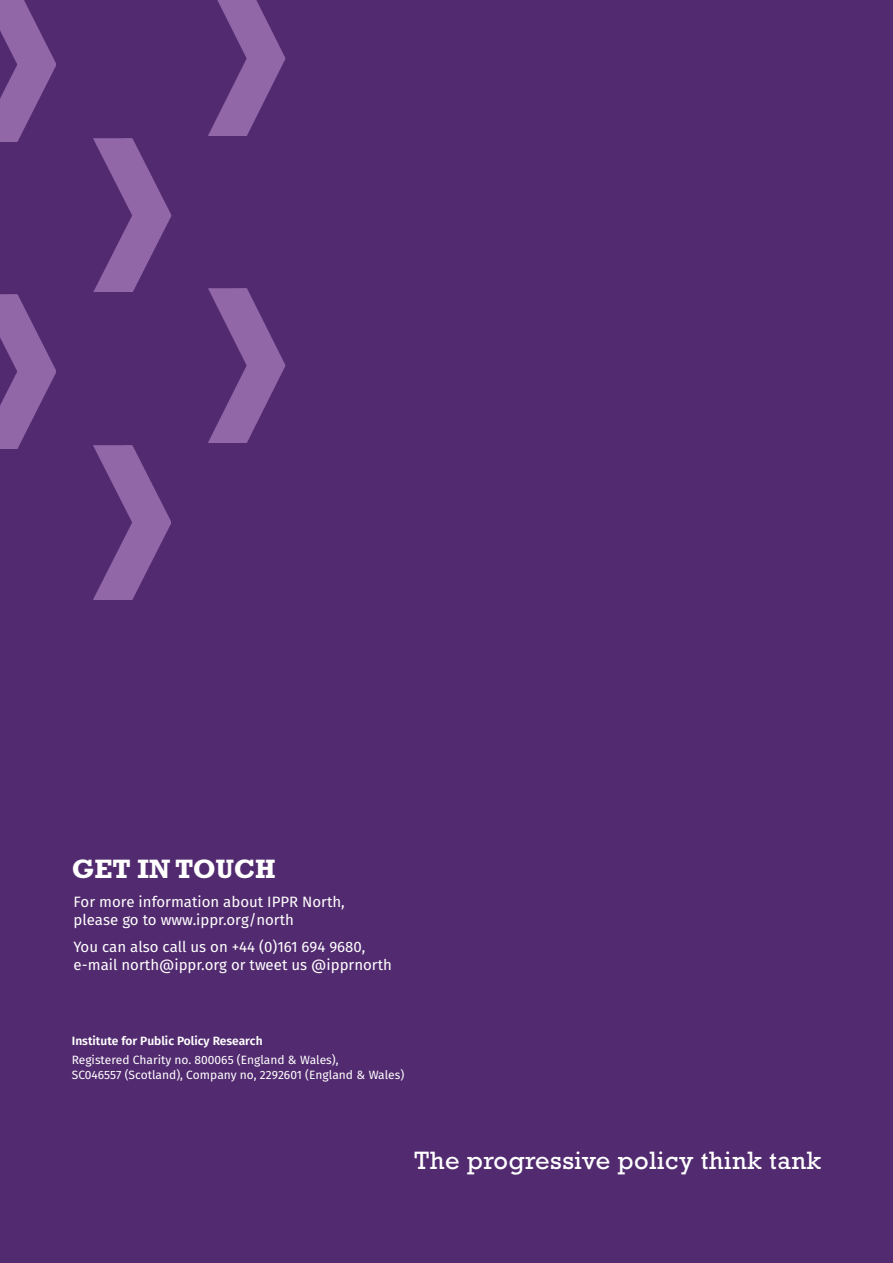
<style>
.page{position:relative;width:893px;height:1263px;background:#522a6f}
.page>*{position:absolute;margin:0;border:0;box-sizing:border-box;transform-origin:0 0}
.t1{font:700 27px "Rockwell Std";color:#fff}
.t2{font:25.5px "Rockwell Std";letter-spacing:.02em;color:#fff}
.t3{font:15px/18px "Fira Sans";color:#fff}
.t4{font:12px/15px "Fira Sans";color:#fff}
.t5{font:600 12px "Fira Sans";color:#fff}
</style>
<div class="page">
<img style="left:0;top:295px;width:56px;height:153px">
<img style="left:0;top:0;width:56px;height:141px">
<img style="left:94px;top:445px;width:76px;height:154px">
<img style="left:94px;top:138px;width:77px;height:154px">
<img style="left:209px;top:289px;width:76px;height:153px">
<img style="left:209px;top:0;width:76px;height:135px">
<h1 class="t1" style="left:72px;top:853px;width:206px">GET IN TOUCH</h1>
<p class="t3" style="left:74px;top:893px;width:273px">For more information about IPPR North, please go to www.ippr.org/north</p>
<p class="t3" style="left:74px;top:938px;width:320px">You can also call us on +44 (0)161 694 9680, e-mail north@ippr.org or tweet us @ipprnorth</p>
<p class="t5" style="left:72px;top:1032px;width:192px">Institute for Public Policy Research</p>
<p class="t4" style="left:72px;top:1052px;width:334px">Registered Charity no. 800065 (England &amp; Wales),<br>SC046557 (Scotland), Company no, 2292601 (England &amp; Wales)</p>
<h2 class="t2" style="left:414px;top:1146px;width:408px">The progressive policy think tank</h2>
</div>
